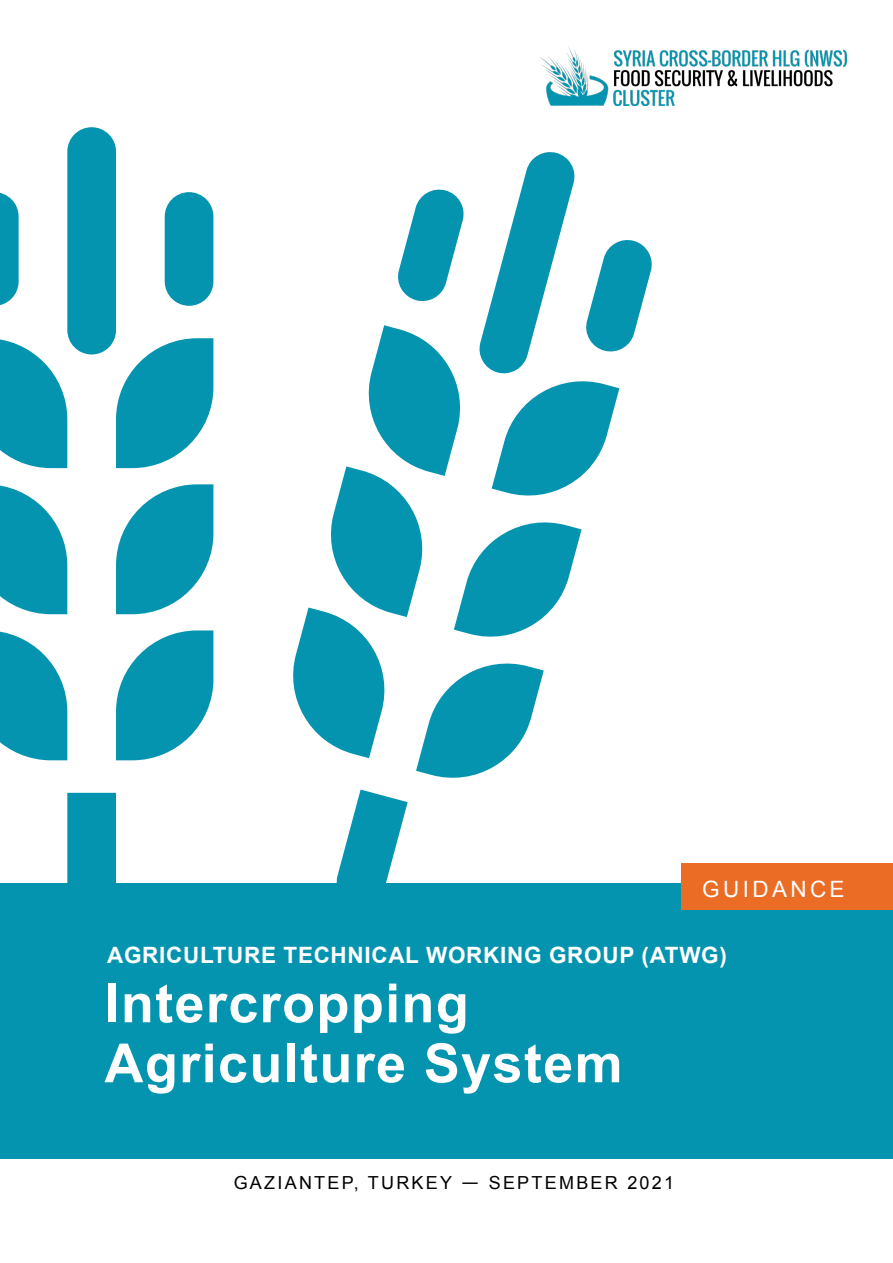
<style>
.page{position:relative;width:893px;height:1263px;background:#fff}
.page>*{position:absolute;margin:0;border:0;box-sizing:border-box;transform-origin:0 0}
.t1{font:700 54px/60px "Arial";letter-spacing:.025em;color:#fff}
.t2{font:700 22.5px "Arial";letter-spacing:.03em;color:#fff}
.t3{font:22.5px "Arial";letter-spacing:.15em;color:#fff}
.t4{font:18px "Arial";letter-spacing:.125em;color:#000}
.s1{font-family:"Verdana"}
</style>
<div class="page">
<svg style="left:0;top:339px;width:67px;height:129px"></svg>
<svg style="left:0;top:485px;width:67px;height:129px"></svg>
<svg style="left:0;top:631px;width:67px;height:129px"></svg>
<svg style="left:116px;top:338px;width:97px;height:130px"></svg>
<svg style="left:116px;top:484px;width:97px;height:130px"></svg>
<svg style="left:116px;top:630px;width:97px;height:130px"></svg>
<div style="left:67px;top:793px;width:49px;height:90px;background:#0594af"></div>
<svg style="left:0;top:193px;width:19px;height:112px"></svg>
<div style="left:165px;top:192px;width:48px;height:114px;background:#0594af;border-radius:24px"></div>
<div style="left:67px;top:127px;width:49px;height:227px;background:#0594af;border-radius:24px"></div>
<svg style="left:293px;top:152px;width:359px;height:731px"></svg>
<div style="left:0;top:883px;width:893px;height:276px;background:#0594af"></div>
<div style="left:681px;top:863px;width:212px;height:46px;background:#ea6c25"></div>
<img style="left:540px;top:47px;width:306px;height:59px">
<p class="t3" style="left:702px;top:874px;width:144px">GUIDANCE</p>
<p class="t2" style="left:107px;top:940px;width:621px">AGRICULTURE TECHNICAL WORKING GROUP (ATWG)</p>
<h1 class="t1" style="left:105px;top:975px;width:520px">Intercropping<br>Agriculture System</h1>
<p class="t4" style="left:234px;top:1171px;width:442px">GAZIANTEP, TURKEY <span class="s1">—</span> SEPTEMBER 2021</p>
</div>
